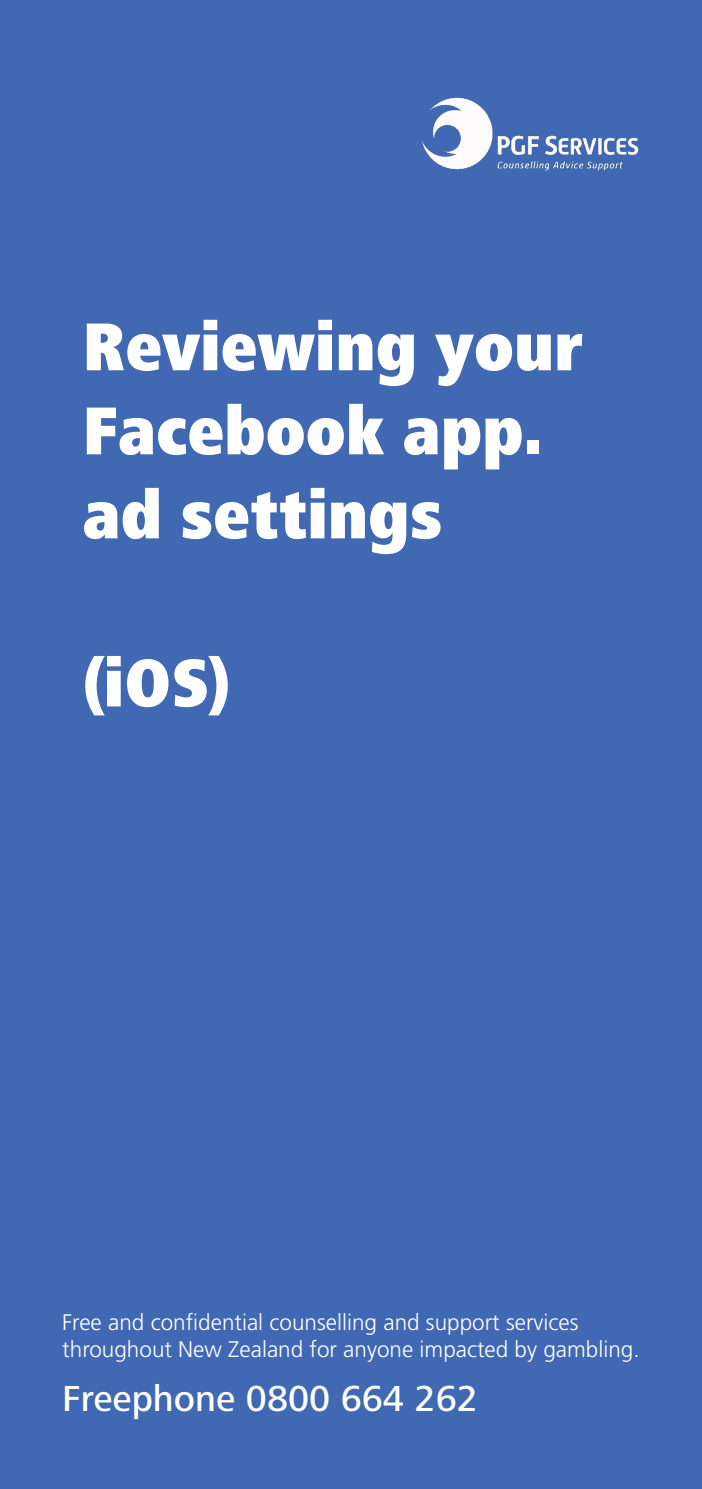
<style>
.page{position:relative;width:702px;height:1489px;background:#fff}
.page>*{position:absolute;margin:0;border:0;box-sizing:border-box;transform-origin:0 0}
.t1{font:900 condensed 70px/84px "Frutiger Next Pro";color:#fff}
.t2{font:500 37.5px "Frutiger Next Pro";color:#fff}
.t3{font:300 22.5px "Frutiger LT Std";color:#fff}
</style>
<div class="page">
<div style="left:0;top:0;width:702px;height:1488px;background:#4168b2"></div>
<img style="left:421px;top:97px;width:218px;height:74px">
<p class="t1" style="left:82px;top:305px;width:502px">Reviewing your<br>Facebook app. ad settings</p>
<p class="t1" style="left:82px;top:641px;width:150px">(iOS)</p>
<p class="t3" style="left:62px;top:1309px;width:517px">Free and confidential counselling and support services</p>
<p class="t3" style="left:62px;top:1336px;width:579px">throughout New Zealand for anyone impacted by gambling.</p>
<p class="t2" style="left:62px;top:1377px;width:417px">Freephone 0800 664 262</p>
</div>
